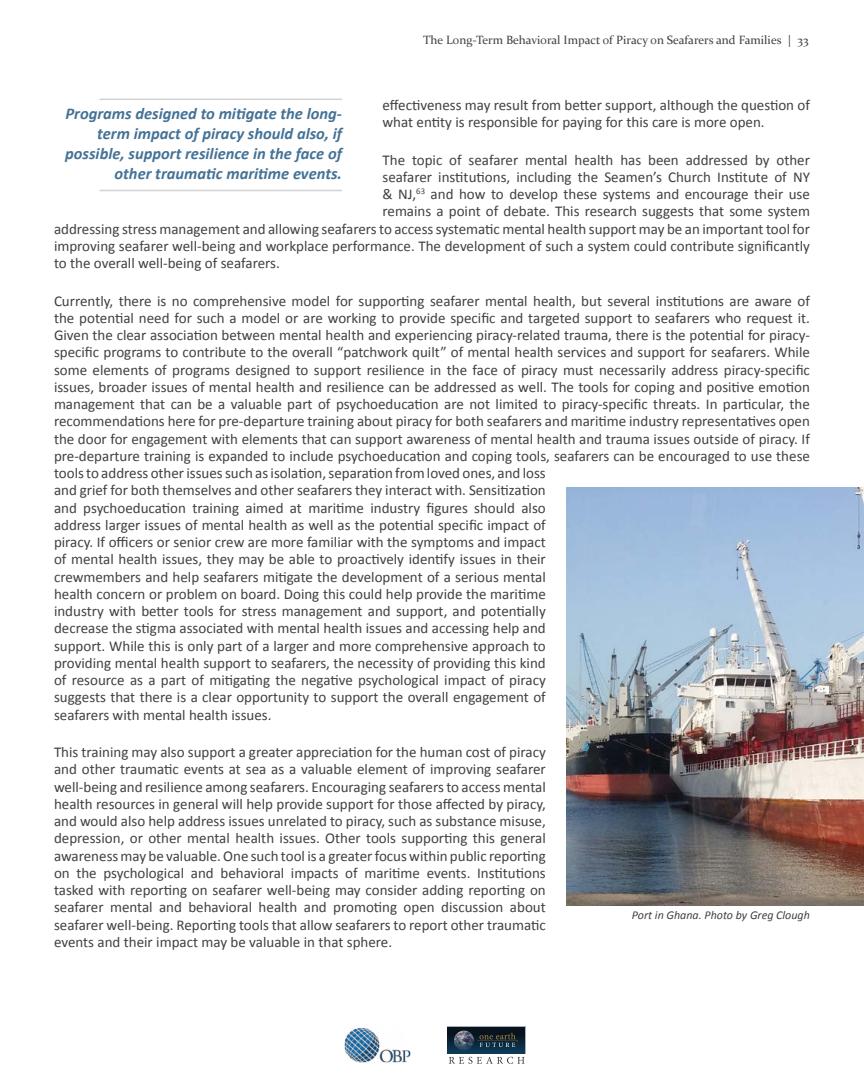
<style>
.page{position:relative;width:864px;height:1080px;background:#fff}
.page>*{position:absolute;margin:0;border:0;box-sizing:border-box;transform-origin:0 0}
.t1{font:italic 700 16.5px/19.8px "Calibri";color:#447296;text-align:right}
.t2{font:15px/17.2px "Calibri";color:#414042}
.t3{font:12px "Constantia";color:#414042}
.t4{font:italic 12px "Calibri";color:#414042}
</style>
<div class="page">
<svg style="left:447px;top:1027px;width:79px;height:27px"></svg>
<div style="left:448px;top:1027px;width:77px;height:26px;background:linear-gradient(to bottom,#060a0f,#0d3754)"></div>
<svg style="left:477px;top:1033px;width:41px;height:14px"></svg>
<img style="left:454px;top:1031px;width:20px;height:20px">
<svg style="left:449px;top:1057px;width:76px;height:7px"></svg>
<img style="left:344px;top:1027px;width:67px;height:36px">
<hr style="left:100px;top:99px;width:242px;height:1px;background:#d1d3d4">
<hr style="left:100px;top:190px;width:242px;height:1px;background:#d1d3d4">
<img style="left:566px;top:488px;width:298px;height:418px">
<p class="t3" style="left:423px;top:32px;width:387px">The Long-Term Behavioral Impact of Piracy on Seafarers and Families | 33</p>
<p class="t2" style="left:382px;top:96px;width:429px">effectiveness may result from better support, although the question of what entity is responsible for paying for this care is more open.</p>
<p class="t2" style="left:382px;top:151px;width:429px">The topic of seafarer mental health has been addressed by other</p>
<p class="t2" style="left:382px;top:168px;width:429px">seafarer institutions, including the Seamen’s Church Institute of NY</p>
<p class="t2" style="left:382px;top:185px;width:429px">&amp; NJ,<sup>63</sup> and how to develop these systems and encourage their use</p>
<p class="t2" style="left:382px;top:203px;width:429px">remains a point of debate. This research suggests that some system</p>
<p class="t2" style="left:54px;top:220px;width:758px">addressing stress management and allowing seafarers to access systematic mental health support may be an important tool for</p>
<p class="t2" style="left:54px;top:237px;width:757px">improving seafarer well-being and workplace performance. The development of such a system could contribute significantly</p>
<p class="t2" style="left:54px;top:254px;width:227px">to the overall well-being of seafarers.</p>
<p class="t2" style="left:54px;top:292px;width:758px">Currently, there is no comprehensive model for supporting seafarer mental health, but several institutions are aware of the potential need for such a model or are working to provide specific and targeted support to seafarers who request it.<br>Given the clear association between mental health and experiencing piracy-related trauma, there is the potential for piracy&shy;specific programs to contribute to the overall “patchwork quilt” of mental health services and support for seafarers. While some elements of programs designed to support resilience in the face of piracy must necessarily address piracy-specific issues, broader issues of mental health and resilience can be addressed as well. The tools for coping and positive emotion management that can be a valuable part of psychoeducation are not limited to piracy-specific threats. In particular, the recommendations here for pre-departure training about piracy for both seafarers and maritime industry representatives open the door for engagement with elements that can support awareness of mental health and trauma issues outside of piracy. If pre-departure training is expanded to include psychoeducation and coping tools, seafarers can be encouraged to use these tools to address other issues such as isolation, separation from loved ones, and loss<br>and grief for both themselves and other seafarers they interact with. Sensitization<br>and psychoeducation training aimed at maritime industry figures should also<br>address larger issues of mental health as well as the potential specific impact of<br>piracy. If officers or senior crew are more familiar with the symptoms and impact<br>of mental health issues, they may be able to proactively identify issues in their<br>crewmembers and help seafarers mitigate the development of a serious mental<br>health concern or problem on board. Doing this could help provide the maritime<br>industry with better tools for stress management and support, and potentially<br>decrease the stigma associated with mental health issues and accessing help and<br>support. While this is only part of a larger and more comprehensive approach to<br>providing mental health support to seafarers, the necessity of providing this kind<br>of resource as a part of mitigating the negative psychological impact of piracy<br>suggests that there is a clear opportunity to support the overall engagement of<br>seafarers with mental health issues.</p>
<p class="t2" style="left:54px;top:743px;width:493px;text-align:justify">This training may also support a greater appreciation for the human cost of piracy and other traumatic events at sea as a valuable element of improving seafarer well-being and resilience among seafarers. Encouraging seafarers to access mental health resources in general will help provide support for those affected by piracy, and would also help address issues unrelated to piracy, such as substance misuse, depression, or other mental health issues. Other tools supporting this general awareness may be valuable. One such tool is a greater focus within public reporting on the psychological and behavioral impacts of maritime events. Institutions tasked with reporting on seafarer well-being may consider adding reporting on seafarer mental and behavioral health and promoting open discussion about seafarer well-being. Reporting tools that allow seafarers to report other traumatic events and their impact may be valuable in that sphere.</p>
<p class="t1" style="left:65px;top:104px;width:278px">Programs designed to mitigate the long&shy;term impact of piracy should also, if possible, support resilience in the face of other traumatic maritime events.</p>
<p class="t4" style="left:632px;top:907px;width:180px">Port in Ghana. Photo by Greg Clough</p>
</div>
